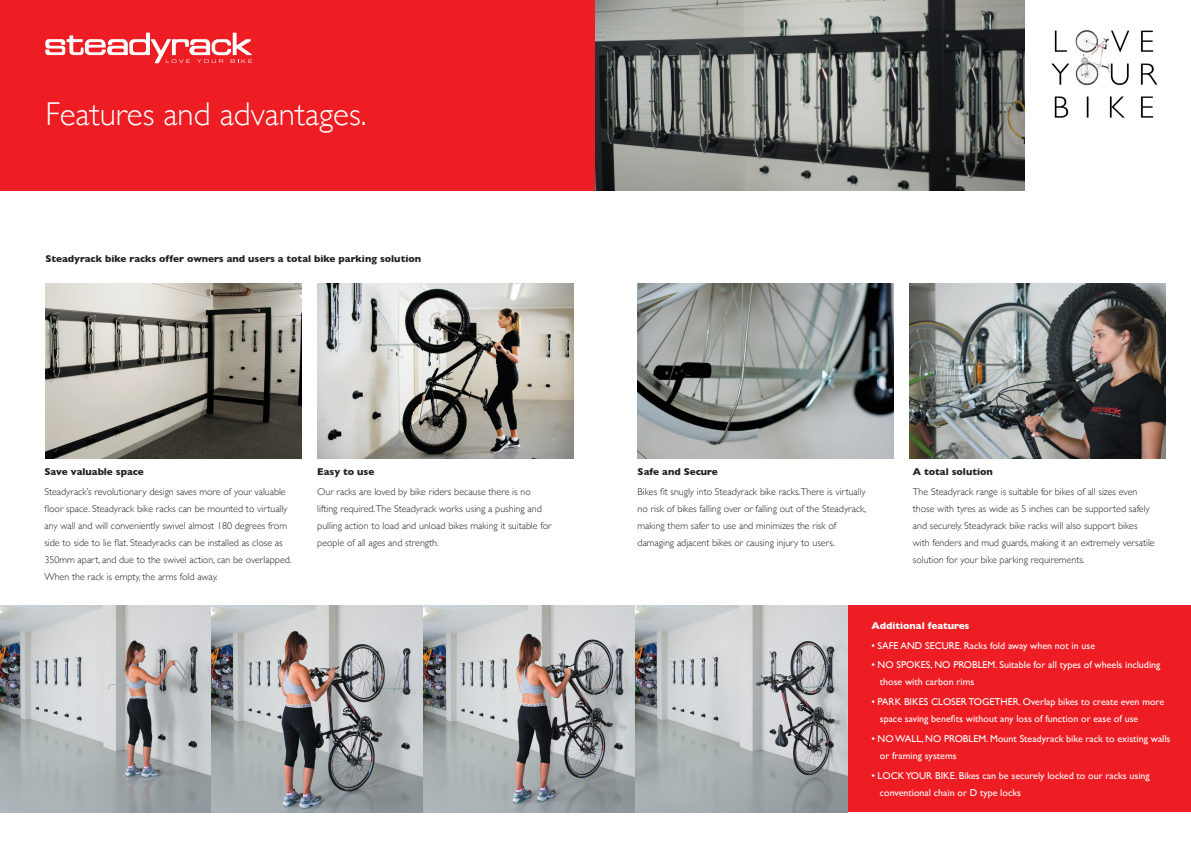
<style>
.page{position:relative;width:1191px;height:842px;background:#fff}
.page>*{position:absolute;margin:0;border:0;box-sizing:border-box;transform-origin:0 0}
.t1{font:300 33px "Gill Sans";color:#fff}
.t2{font:300 10px/17px "Gill Sans";color:#231f20}
.t3{font:10px/17px "Gill Sans";color:#fff}
.t4{font:700 10px "Gill Sans";color:#231f20}
.t5{font:700 10px "Gill Sans";color:#fff}
</style>
<div class="page">
<img style="left:45px;top:284px;width:256px;height:175px">
<img style="left:317px;top:284px;width:256px;height:175px">
<img style="left:637px;top:284px;width:256px;height:175px">
<img style="left:909px;top:284px;width:256px;height:175px">
<div style="left:0;top:0;width:595px;height:190px;background:#ee1d23"></div>
<div style="left:847px;top:606px;width:344px;height:206px;background:#ee1d23"></div>
<svg style="left:45px;top:33px;width:207px;height:30px"></svg>
<img style="left:0;top:606px;width:847px;height:206px">
<img style="left:1051px;top:30px;width:107px;height:88px">
<img style="left:595px;top:0;width:429px;height:190px">
<h1 class="t1" style="left:45px;top:88px;width:323px">Features and advantages.</h1>
<p class="t4" style="left:45px;top:250px;width:377px">Steadyrack bike racks offer owners and users a total bike parking solution</p>
<p class="t4" style="left:44px;top:464px;width:101px">Save valuable space</p>
<p class="t2" style="left:44px;top:483px;width:249px">Steadyrack’s revolutionary design saves more of your valuable floor space. Steadyrack bike racks can be mounted to virtually any wall and will conveniently swivel almost 180 degrees from side to side to lie flat. Steadyracks can be installed as close as 350mm apart, and due to the swivel action, can be overlapped.<br>When the rack is empty, the arms fold away.</p>
<p class="t4" style="left:317px;top:464px;width:59px">Easy to use</p>
<p class="t2" style="left:317px;top:483px;width:236px">Our racks are loved by bike riders because there is no lifting required.The Steadyrack works using a pushing and pulling action to load and unload bikes making it suitable for people of all ages and strength.</p>
<p class="t4" style="left:637px;top:464px;width:82px">Safe and Secure</p>
<p class="t2" style="left:637px;top:483px;width:230px">Bikes fit snugly into Steadyrack bike racks.There is virtually no risk of bikes falling over or falling out of the Steadyrack, making them safer to use and minimizes the risk of damaging adjacent bikes or causing injury to users.</p>
<p class="t4" style="left:913px;top:464px;width:81px">A total solution</p>
<p class="t2" style="left:913px;top:483px;width:243px">The Steadyrack range is suitable for bikes of all sizes even those with tyres as wide as 5 inches can be supported safely and securely. Steadyrack bike racks will also support bikes with fenders and mud guards, making it an extremely versatile solution for your bike parking requirements.</p>
<p class="t5" style="left:871px;top:617px;width:100px">Additional features</p>
<p class="t3" style="left:871px;top:636px;width:225px">• SAFE AND SECURE. Racks fold away when not in use</p>
<p class="t3" style="left:880px;top:656px;width:282px;text-indent:-8px">• NO SPOKES, NO PROBLEM. Suitable for all types of wheels including those with carbon rims</p>
<p class="t3" style="left:880px;top:693px;width:286px;text-indent:-8px">• PARK BIKES CLOSER TOGETHER. Overlap bikes to create even more space saving benefits without any loss of function or ease of use</p>
<p class="t3" style="left:880px;top:730px;width:292px;text-indent:-8px">• NO WALL, NO PROBLEM. Mount Steadyrack bike rack to existing walls or framing systems</p>
<p class="t3" style="left:880px;top:767px;width:271px;text-indent:-9px">• LOCK YOUR BIKE. Bikes can be securely locked to our racks using conventional chain or D type locks</p>
</div>
